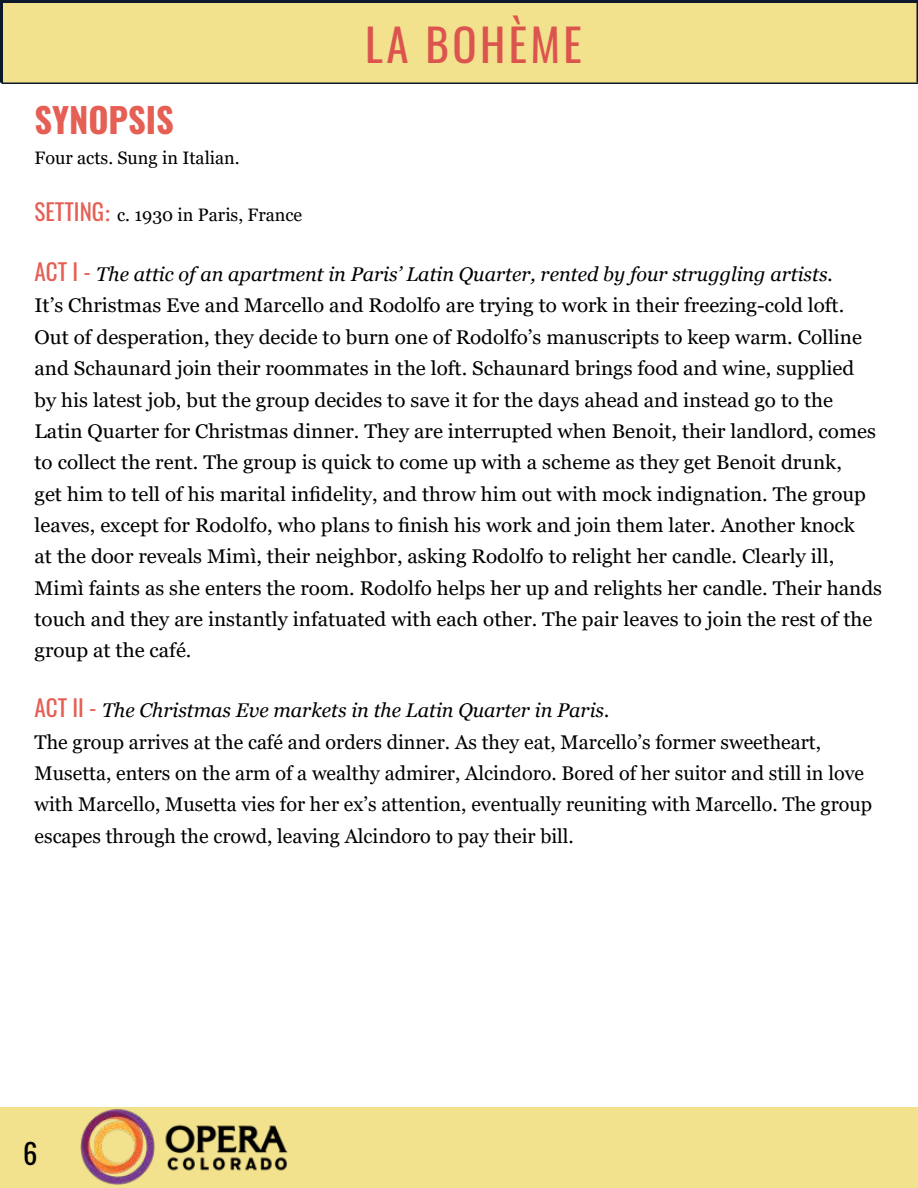
<style>
.page{position:relative;width:918px;height:1188px;background:#fff}
.page>*{position:absolute;margin:0;border:0;box-sizing:border-box;transform-origin:0 0}
.t1{font:45px "Oswald";letter-spacing:.075em;color:#db554e}
.t2{font:700 34.5px "Oswald";color:#e55f54}
.t3{font:28.5px "Oswald";color:#000}
.t4{font:19.8px/31.3px "Georgia";color:#000;scale:1.04 1}
.t5{font:19.8px/31.3px "Georgia";color:#000}
.t6{font:18px "Georgia";color:#000}
.s1{font-family:"Oswald";font-size:23.1px;color:#e55f54}
.s2{font-size:23.1px;color:#e55f54}
.s3{font-style:italic}
</style>
<div class="page">
<div style="left:0;top:1107px;width:918px;height:81px;background:#f2e18d"></div>
<img style="left:80px;top:1109px;width:208px;height:76px">
<div style="left:0;top:0;width:916px;height:82px;background:#0d182a"></div>
<div style="left:2px;top:2px;width:916px;height:82px;background:#f2e18d"></div>
<svg style="left:916px;top:0;width:2px;height:82px"></svg>
<h1 class="t1" style="left:365px;top:5px;width:218px">LA BOHÈME</h1>
<h2 class="t2" style="left:35px;top:102px;width:141px">SYNOPSIS</h2>
<p class="t6" style="left:35px;top:147px;width:207px">Four acts. Sung in Italian.</p>
<p class="t6" style="left:35px;top:204px;width:269px"><span class="s1">SETTING</span><span class="s2">:</span> c. 1930 in Paris, France</p>
<p class="t4" style="left:35px;top:259px;width:816px"><span class="s1">ACT I -</span> <span class="s3">The attic of an apartment in Paris’ Latin Quarter, rented by four struggling artists.<br></span>It’s Christmas Eve and Marcello and Rodolfo are trying to work in their freezing-cold loft.<br>Out of desperation, they decide to burn one of Rodolfo’s manuscripts to keep warm. Colline and Schaunard join their roommates in the loft. Schaunard brings food and wine, supplied<br>by his latest job, but the group decides to save it for the days ahead and instead go to the Latin Quarter for Christmas dinner. They are interrupted when Benoit, their landlord, comes to collect the rent. The group is quick to come up with a scheme as they get Benoit drunk,<br>get him to tell of his marital infidelity, and throw him out with mock indignation. The group leaves, except for Rodolfo, who plans to finish his work and join them later. Another knock<br>at the door reveals Mimì, their neighbor, asking Rodolfo to relight her candle. Clearly ill, Mimì faints as she enters the room. Rodolfo helps her up and relights her candle. Their hands touch and they are instantly infatuated with each other. The pair leaves to join the rest of the group at the café.</p>
<p class="t5" style="left:35px;top:695px;width:839px"><span class="s1">ACT II -</span> <span class="s3">The Christmas Eve markets in the Latin Quarter in Paris.<br></span>The group arrives at the café and orders dinner. As they eat, Marcello’s former sweetheart, Musetta, enters on the arm of a wealthy admirer, Alcindoro. Bored of her suitor and still in love with Marcello, Musetta vies for her ex’s attention, eventually reuniting with Marcello. The group escapes through the crowd, leaving Alcindoro to pay their bill.</p>
<h3 class="t3" style="left:23px;top:1128px;width:16px">6</h3>
</div>
